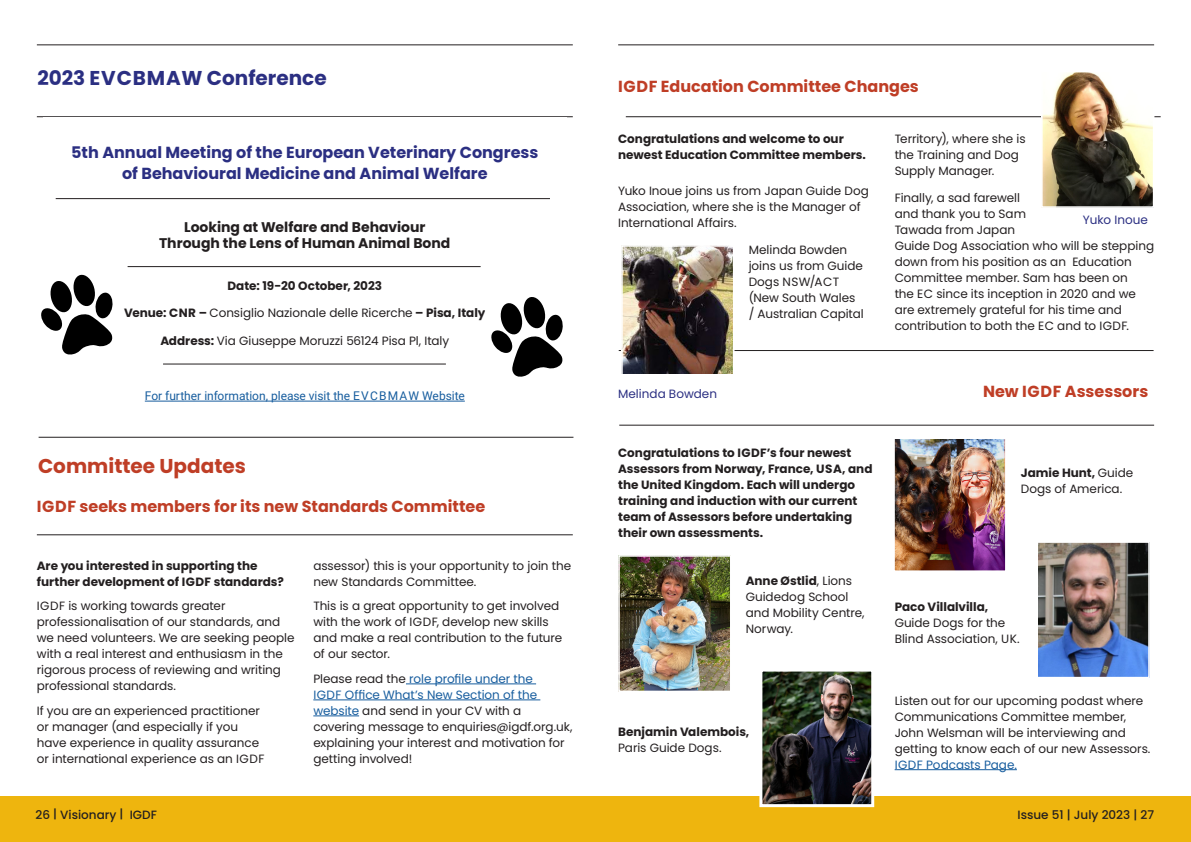
<style>
.page{position:relative;width:1191px;height:842px;background:#fff}
.page>*{position:absolute;margin:0;border:0;box-sizing:border-box;transform-origin:0 0}
.t1{font:700 20px "Poppins";color:#2b2f82}
.H2_IGDF_red{font:700 20px "Poppins";color:#bf3e26}
.t2{font:700 16px "Poppins";color:#bf3e26}
.t3{font:700 16px/21px "Poppins";color:#2b2f82;text-align:center}
.Body_text{font:700 14px/16px "Poppins";color:#231f20;text-align:center}
.Body_text-2{font:12px/16px "Poppins";letter-spacing:-.005em;color:#231f20}
.Body_bold_less_space_under{font:700 12px/16px "Poppins";color:#231f20}
.Body_text-3{font:700 12px/16px "Poppins";color:#231f20}
.Body_text-4{font:12px "Roboto";letter-spacing:-.005em;color:#175d9e}
.t4{font:500 12px "Poppins";color:#231f20}
.t5{font:12px "Poppins";color:#2b2f82}
.s1{font-weight:700}
.s2{color:#175d9e}
.s3{font-weight:400}
</style>
<div class="page">
<div style="left:0;top:797px;width:1191px;height:45px;background:#eeb50e"></div>
<hr style="left:37px;top:44px;width:536px;height:1px;background:#231f20">
<hr style="left:618px;top:44px;width:536px;height:1px;background:#231f20">
<hr style="left:37px;top:116px;width:536px;height:1px;background:#231f20">
<hr style="left:145px;top:401px;width:320px;height:1px;background:#175d9e">
<hr style="left:56px;top:198px;width:494px;height:1px;background:#231f20">
<hr style="left:128px;top:266px;width:352px;height:1px;background:#231f20">
<hr style="left:163px;top:363px;width:283px;height:1px;background:#231f20">
<svg style="left:41px;top:274px;width:72px;height:80px"></svg>
<svg style="left:491px;top:297px;width:72px;height:79px"></svg>
<hr style="left:39px;top:437px;width:534px;height:1px;background:#231f20">
<hr style="left:37px;top:534px;width:536px;height:1px;background:#231f20">
<hr style="left:406px;top:683px;width:130px;height:1px;background:#175d9e">
<hr style="left:313px;top:699px;width:227px;height:1px;background:#175d9e">
<hr style="left:313px;top:715px;width:46px;height:1px;background:#175d9e">
<hr style="left:626px;top:116px;width:534px;height:1px;background:#231f20">
<img style="left:1044px;top:74px;width:107px;height:131px">
<div style="left:1041px;top:71px;width:113px;height:137px;border:2px solid #fff"></div>
<hr style="left:618px;top:350px;width:535px;height:1px;background:#231f20">
<img style="left:624px;top:248px;width:107px;height:125px">
<div style="left:621px;top:245px;width:113px;height:137px;border:2px solid #fff"></div>
<hr style="left:619px;top:425px;width:535px;height:1px;background:#231f20">
<hr style="left:894px;top:769px;width:123px;height:1px;background:#175d9e">
<img style="left:621px;top:558px;width:107px;height:131px">
<div style="left:618px;top:555px;width:113px;height:137px;border:2px solid #fff"></div>
<img style="left:763px;top:672px;width:107px;height:131px">
<div style="left:759px;top:668px;width:115px;height:139px;border:3px solid #fff"></div>
<img style="left:896px;top:440px;width:107px;height:129px">
<div style="left:893px;top:435px;width:113px;height:137px;border:2px solid #fff"></div>
<img style="left:1039px;top:544px;width:107px;height:131px">
<div style="left:1036px;top:541px;width:113px;height:137px;border:2px solid #fff"></div>
<h2 class="t1" style="left:37px;top:67px;width:291px">2023 EVCBMAW Conference</h2>
<h3 class="t3" style="left:71px;top:142px;width:469px">5th Annual Meeting of the European Veterinary Congress of Behavioural Medicine and Animal Welfare</h3>
<p class="Body_text" style="left:159px;top:219px;width:293px">Looking at Welfare and Behaviour<br>Through the Lens of Human Animal Bond</p>
<p class="Body_text-3" style="left:227px;top:278px;width:156px">Date: 19-20 October, 2023</p>
<p class="Body_text-2" style="left:124px;top:305px;width:363px"><span class="s1">Venue: CNR –</span> Consiglio Nazionale delle Ricerche <span class="s1">– Pisa, Italy</span></p>
<p class="Body_text-2" style="left:160px;top:332px;width:290px"><span class="s1">Address:</span> Via Giuseppe Moruzzi 56124 Pisa Pl, Italy</p>
<p class="Body_text-4" style="left:145px;top:388px;width:321px">For further information, please visit the E V C B M A W Website</p>
<h2 class="H2_IGDF_red" style="left:38px;top:454px;width:209px">Committee Updates</h2>
<h3 class="t2" style="left:37px;top:497px;width:450px">IGDF seeks members for its new Standards Committee</h3>
<p class="Body_text-3" style="left:37px;top:558px;width:248px">Are you interested in supporting the further development of IGDF standards?</p>
<p class="Body_text-2" style="left:37px;top:598px;width:259px">IGDF is working towards greater professionalisation of our standards, and we need volunteers. We are seeking people with a real interest and enthusiasm in the rigorous process of reviewing and writing professional standards.</p>
<p class="Body_text-2" style="left:37px;top:703px;width:229px">If you are an experienced practitioner or manager (and especially if you have experience in quality assurance or international experience as an IGDF</p>
<p class="Body_text-2" style="left:313px;top:558px;width:259px">assessor) this is your opportunity to join the new Standards Committee.</p>
<p class="Body_text-2" style="left:313px;top:598px;width:250px">This is a great opportunity to get involved with the work of IGDF, develop new skills and make a real contribution to the future of our sector.</p>
<p class="Body_text-2" style="left:313px;top:671px;width:261px">Please read the <span class="s2">role profile under the<br>IGDF Office What’s New Section of the website</span> and send in your CV with a covering message to enquiries@igdf.org.uk, explaining your interest and motivation for getting involved!</p>
<h3 class="t2" style="left:618px;top:77px;width:302px">IGDF Education Committee Changes</h3>
<p class="Body_bold_less_space_under" style="left:618px;top:131px;width:249px">Congratulations and welcome to our newest Education Committee members.</p>
<p class="Body_text-2" style="left:618px;top:183px;width:252px">Yuko Inoue joins us from Japan Guide Dog<br>Association, where she is the Manager of<br>International Affairs.</p>
<p class="Body_text-2" style="left:748px;top:242px;width:116px">Melinda Bowden joins us from Guide<br>Dogs NSW/ACT (New South Wales / Australian Capital</p>
<p class="Body_text-2" style="left:894px;top:131px;width:132px">Territory), where she is the Training and Dog<br>Supply Manager.</p>
<p class="Body_text-2" style="left:894px;top:190px;width:261px">Finally, a sad farewell<br>and thank you to Sam<br>Tawada from Japan<br>Guide Dog Association who will be stepping down from his position as an Education<br>Committee member. Sam has been on<br>the EC since its inception in 2020 and we are extremely grateful for his time and contribution to both the EC and to IGDF.</p>
<p class="t5" style="left:1082px;top:213px;width:67px">Yuko Inoue</p>
<p class="t5" style="left:618px;top:387px;width:100px">Melinda Bowden</p>
<h3 class="t2" style="left:983px;top:382px;width:167px">New IGDF Assessors</h3>
<p class="Body_bold_less_space_under" style="left:618px;top:445px;width:256px">Congratulations to IGDF’s four newest Assessors from Norway, France, USA, and the United Kingdom. Each will undergo training and induction with our current team of Assessors before undertaking their own assessments.</p>
<p class="Body_text-2" style="left:746px;top:572px;width:120px"><span class="s1">Anne Østlid</span>, Lions<br>Guidedog School and Mobility Centre,<br>Norway.</p>
<p class="Body_text-3" style="left:618px;top:724px;width:133px">Benjamin Valembois,<br><span class="s3">Paris Guide Dogs.</span></p>
<p class="Body_text-2" style="left:1020px;top:465px;width:114px"><span class="s1">Jamie Hunt,</span> Guide<br>Dogs of America.</p>
<p class="Body_text-2" style="left:894px;top:599px;width:126px"><span class="s1">Paco Villalvilla,<br></span>Guide Dogs for the<br>Blind Association, UK.</p>
<p class="Body_text-2" style="left:894px;top:693px;width:257px">Listen out for our upcoming podast where Communications Committee member, John Welsman will be interviewing and getting to know each of our new Assessors.<br><span class="s2">IGDF Podcasts Page.</span></p>
<p class="t4" style="left:35px;top:808px;width:123px">26 | Visionary | IGDF</p>
<p class="t4" style="left:1017px;top:808px;width:138px">Issue 51 | July 2023 | 27</p>
</div>
